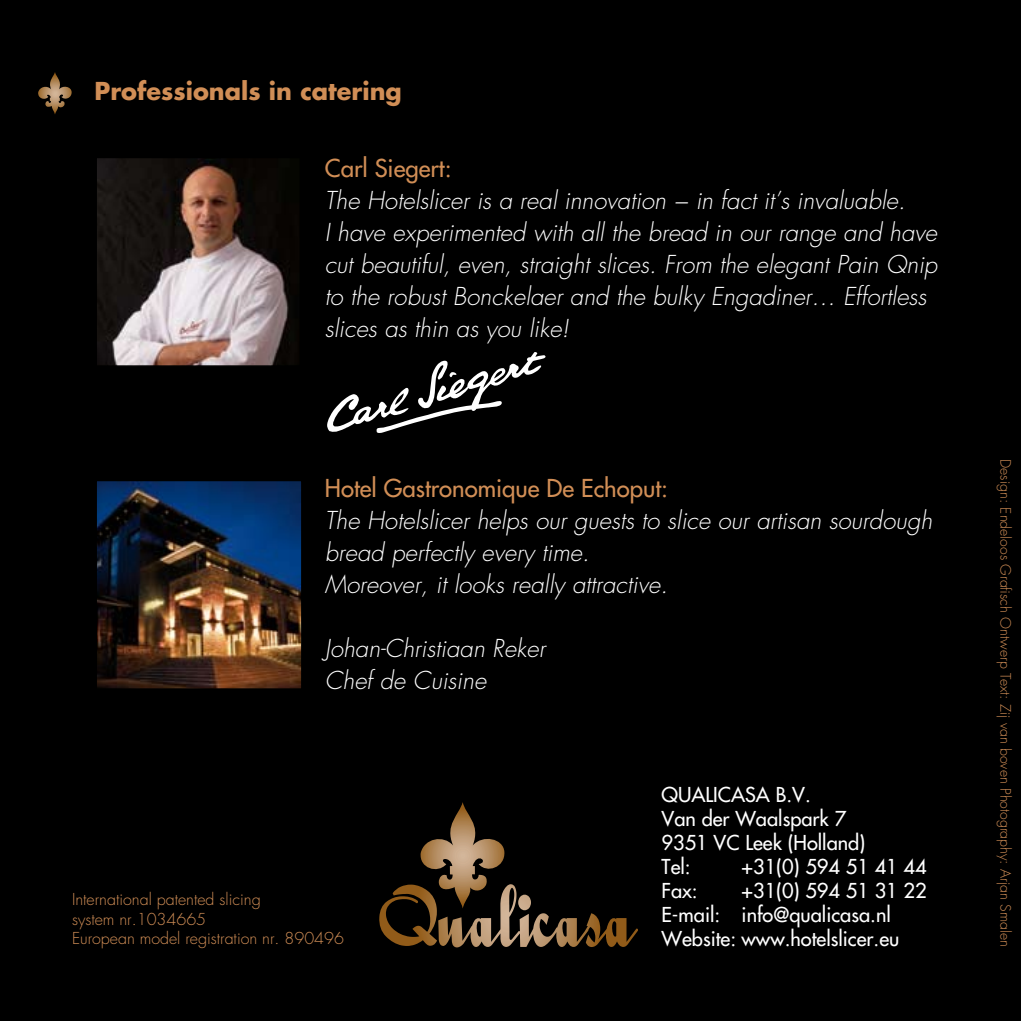
<style>
.page{position:relative;width:1021px;height:1021px;background:#fff}
.page>*{position:absolute;margin:0;border:0;box-sizing:border-box;transform-origin:0 0}
.t1{font:italic 300 24px/32px "Futura";color:#fff}
.t2{font:24px "Futura";color:#d18e56}
.t3{font:700 24px "Futura";color:#d18e56}
.t4{font:20px/24px "Futura";color:#fff}
.t5{font:300 16px/19.2px "Futura";color:#d18e56}
.t6{font:300 14px "Futura";color:#d18e56}
</style>
<div class="page">
<div style="left:0;top:0;width:1020px;height:1020px;background:#000"></div>
<svg style="left:419px;top:802px;width:137px;height:145px"></svg>
<img style="left:98px;top:159px;width:200px;height:205px">
<div style="left:95px;top:156px;width:206px;height:211px;border:2px solid #000"></div>
<img style="left:98px;top:482px;width:202px;height:205px">
<div style="left:95px;top:479px;width:208px;height:211px;border:2px solid #000"></div>
<svg style="left:327px;top:352px;width:218px;height:81px"></svg>
<svg style="left:38px;top:72px;width:34px;height:42px"></svg>
<p class="t3" style="left:94px;top:74px;width:309px">Professionals in catering</p>
<p class="t2" style="left:325px;top:152px;width:128px">Carl Siegert:</p>
<p class="t1" style="left:325px;top:184px;width:614px">The Hotelslicer is a real innovation − in fact it’s invaluable.<br>I have experimented with all the bread in our range and have cut beautiful, even, straight slices. From the elegant Pain Qnip to the robust Bonckelaer and the bulky Engadiner… Effortless slices as thin as you like!</p>
<p class="t2" style="left:325px;top:472px;width:345px">Hotel Gastronomique De Echoput:</p>
<p class="t1" style="left:325px;top:504px;width:609px">The Hotelslicer helps our guests to slice our artisan sourdough bread perfectly every time.<br>Moreover, it looks really attractive.</p>
<p class="t1" style="left:325px;top:632px;width:222px">Johan-Christiaan Reker<br>Chef de Cuisine</p>
<p class="t5" style="left:72px;top:890px;width:273px">International patented slicing<br>system nr.1034665<br>European model registration nr. 890496</p>
<p class="t4" style="left:661px;top:782px;width:205px">QUALICASA B.V.<br>Van der Waalspark 7<br>9351 VC Leek (Holland)<br>Tel:</p>
<p class="t4" style="left:741px;top:854px;width:187px">+31(0) 594 51 41 44</p>
<p class="t4" style="left:661px;top:878px;width:267px;text-indent:80px">+31(0) 594 51 31 22<br>E-mail: info@qualicasa.nl<br>Website: www.hotelslicer.eu</p>
<p class="t4" style="left:661px;top:878px;width:38px">Fax:</p>
<p class="t6" style="left:1014px;top:459px;width:489px;rotate:90deg">Design: Endeloos Grafisch Ontwerp Text: Zij van boven Photography: Arjan Smalen</p>
</div>
